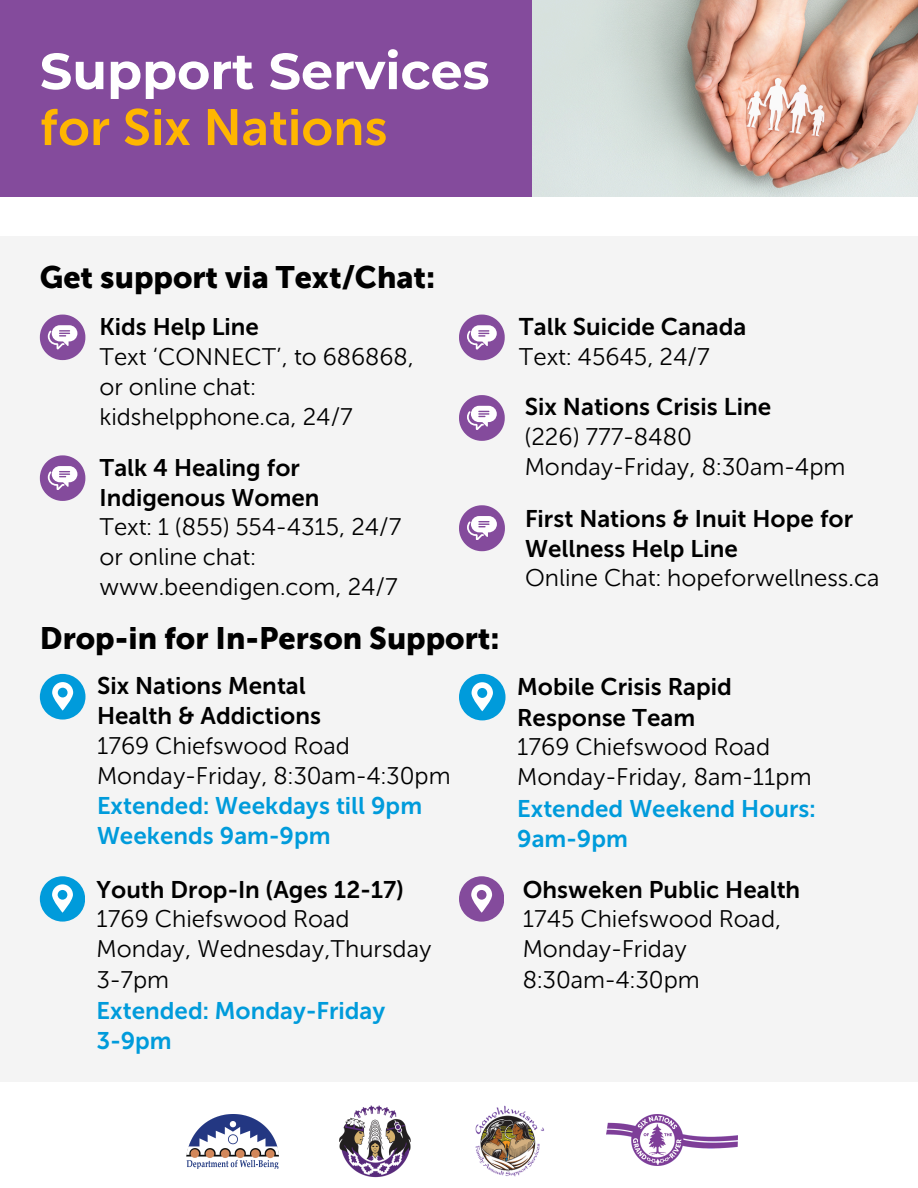
<style>
.page{position:relative;width:918px;height:1188px;background:#fff}
.page>*{position:absolute;margin:0;border:0;box-sizing:border-box;transform-origin:0 0}
.t1{font:700 50.7px "Montserrat";color:#fff}
.t2{font:50.7px "Museo Sans Cyrl 700";color:#ffb600}
.t3{font:30.6px "Museo Sans 900";color:#000}
.t4{font:24px "Museo Sans Cyrl 300";color:#000}
.t5{font:24px "Museo Sans Cyrl 700";color:#000}
.t6{font:24px "Museo Sans Cyrl 700";color:#009bdb}
</style>
<div class="page">
<img style="left:607px;top:1114px;width:130px;height:52px">
<img style="left:475px;top:1105px;width:69px;height:72px">
<img style="left:187px;top:1114px;width:91px;height:54px">
<img style="left:339px;top:1105px;width:72px;height:73px">
<div style="left:0;top:236px;width:918px;height:846px;background:#f4f4f4"></div>
<svg style="left:459px;top:876px;width:45px;height:45px"></svg>
<svg style="left:40px;top:315px;width:45px;height:45px"></svg>
<svg style="left:459px;top:315px;width:46px;height:45px"></svg>
<svg style="left:459px;top:395px;width:46px;height:46px"></svg>
<svg style="left:40px;top:455px;width:45px;height:46px"></svg>
<svg style="left:459px;top:505px;width:46px;height:46px"></svg>
<svg style="left:40px;top:876px;width:45px;height:45px"></svg>
<svg style="left:459px;top:674px;width:46px;height:46px"></svg>
<svg style="left:40px;top:674px;width:45px;height:46px"></svg>
<div style="left:0;top:0;width:532px;height:196px;background:#844b9c"></div>
<img style="left:532px;top:0;width:386px;height:197px">
<p class="t1" style="left:40px;top:40px;width:451px">Support Services</p>
<p class="t2" style="left:40px;top:97px;width:349px">for Six Nations</p>
<p class="t3" style="left:40px;top:260px;width:397px">Get support via Text/Chat:</p>
<p class="t5" style="left:99px;top:312px;width:161px">Kids Help Line</p>
<p class="t4" style="left:99px;top:346px;width:316px">Text ‘CONNECT’, to 686868,</p>
<p class="t4" style="left:99px;top:376px;width:158px">or online chat:</p>
<p class="t4" style="left:99px;top:406px;width:255px">kidshelpphone.ca, 24/7</p>
<p class="t5" style="left:519px;top:312px;width:229px">Talk Suicide Canada</p>
<p class="t4" style="left:519px;top:346px;width:193px">Text: 45645, 24/7</p>
<p class="t5" style="left:525px;top:392px;width:248px">Six Nations Crisis Line</p>
<p class="t4" style="left:525px;top:427px;width:169px">(226) 777-8480</p>
<p class="t5" style="left:99px;top:453px;width:202px">Talk 4 Healing for</p>
<p class="t4" style="left:525px;top:457px;width:322px">Monday-Friday, 8:30am-4pm</p>
<p class="t5" style="left:99px;top:483px;width:222px">Indigenous Women</p>
<p class="t4" style="left:99px;top:517px;width:304px">Text: 1 (855) 554-4315, 24/7</p>
<p class="t4" style="left:99px;top:547px;width:158px">or online chat:</p>
<p class="t4" style="left:99px;top:577px;width:300px">www.beendigen.com, 24/7</p>
<p class="t5" style="left:525px;top:504px;width:330px">First Nations &amp; Inuit Hope for</p>
<p class="t5" style="left:525px;top:534px;width:214px">Wellness Help Line</p>
<p class="t4" style="left:525px;top:568px;width:356px">Online Chat: hopeforwellness.ca</p>
<p class="t3" style="left:40px;top:621px;width:461px">Drop-in for In-Person Support:</p>
<p class="t5" style="left:97px;top:671px;width:210px">Six Nations Mental</p>
<p class="t5" style="left:97px;top:701px;width:226px">Health &amp; Addictions</p>
<p class="t4" style="left:97px;top:735px;width:254px">1769 Chiefswood Road</p>
<p class="t4" style="left:97px;top:765px;width:355px">Monday-Friday, 8:30am-4:30pm</p>
<p class="t6" style="left:97px;top:791px;width:327px">Extended: Weekdays till 9pm</p>
<p class="t6" style="left:97px;top:821px;width:235px">Weekends 9am-9pm</p>
<p class="t5" style="left:97px;top:875px;width:308px">Youth Drop-In (Ages 12-17)</p>
<p class="t4" style="left:97px;top:908px;width:254px">1769 Chiefswood Road</p>
<p class="t4" style="left:97px;top:939px;width:337px">Monday, Wednesday,Thursday</p>
<p class="t4" style="left:97px;top:969px;width:74px">3-7pm</p>
<p class="t6" style="left:97px;top:997px;width:290px">Extended: Monday-Friday</p>
<h2 class="t6" style="left:97px;top:1027px;width:77px">3-9pm</h2>
<p class="t5" style="left:517px;top:673px;width:216px">Mobile Crisis Rapid</p>
<p class="t5" style="left:517px;top:703px;width:179px">Response Team</p>
<p class="t4" style="left:517px;top:736px;width:254px">1769 Chiefswood Road</p>
<p class="t4" style="left:517px;top:767px;width:296px">Monday-Friday, 8am-11pm</p>
<p class="t6" style="left:517px;top:794px;width:300px">Extended Weekend Hours:</p>
<p class="t6" style="left:517px;top:825px;width:112px">9am-9pm</p>
<p class="t5" style="left:523px;top:875px;width:279px">Ohsweken Public Health</p>
<p class="t4" style="left:523px;top:908px;width:260px">1745 Chiefswood Road,</p>
<p class="t4" style="left:523px;top:939px;width:166px">Monday-Friday</p>
<p class="t4" style="left:523px;top:969px;width:179px">8:30am-4:30pm</p>
</div>
